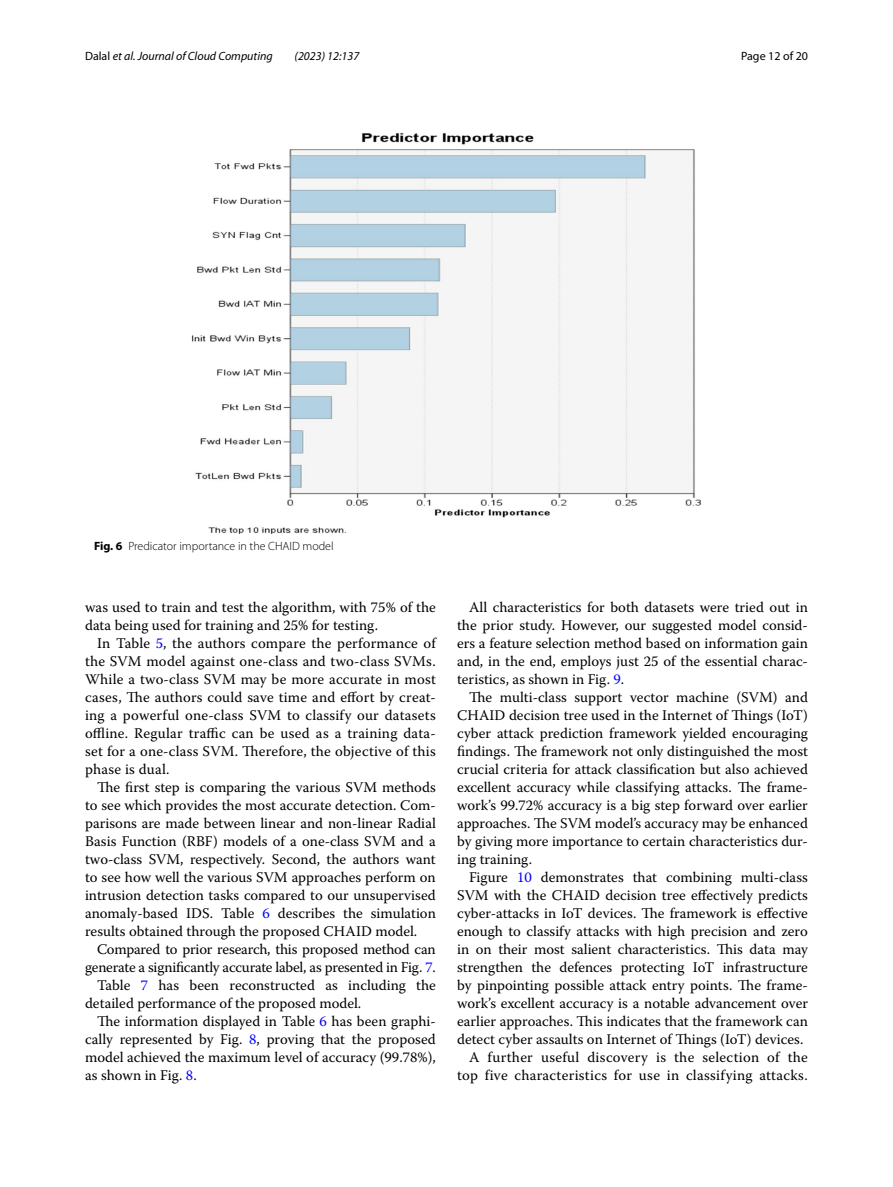
<style>
.page{position:relative;width:893px;height:1187px;background:#fff}
.page>*{position:absolute;margin:0;border:0;box-sizing:border-box;transform-origin:0 0}
.t1{font:14.7px/18px "Warnock Pro";color:#000;text-align:justify}
.t2{font:14.7px "Warnock Pro";letter-spacing:.02em;color:#000}
.t3{font:italic 12px "Myriad Pro";color:#000}
.t4{font:300 12px "Myriad Pro";color:#000}
.t5{font:12px "Myriad Pro";color:#000}
.s1{font-style:normal}
.s2{font-weight:700}
.s3{color:#00f}
</style>
<div class="page">
<img style="left:191px;top:133px;width:510px;height:401px">
<p class="t3" style="left:85px;top:48px;width:189px"><span class="s1">Dalal</span> et al. Journal of Cloud Computing</p>
<p class="t3" style="left:295px;top:48px;width:66px">(2023) 12:137</p>
<p class="t5" style="left:741px;top:48px;width:68px">Page 12 of 20</p>
<p class="t4" style="left:94px;top:539px;width:241px"><span class="s2">Fig. 6</span> Predicator importance in the CHAID model</p>
<p class="t1" style="left:85px;top:597px;width:352px">was used to train and test the algorithm, with 75% of the data being used for training and 25% for testing.</p>
<p class="t1" style="left:85px;top:633px;width:352px;text-indent:12px">In Table <span class="s3">5</span>, the authors compare the performance of the SVM model against one-class and two-class SVMs.<br>While a two-class SVM may be more accurate in most cases, The authors could save time and effort by creat&shy;ing a powerful one-class SVM to classify our datasets offline. Regular traffic can be used as a training data&shy;set for a one-class SVM. Therefore, the objective of this phase is dual.</p>
<p class="t1" style="left:85px;top:777px;width:352px;text-indent:12px">The first step is comparing the various SVM methods to see which provides the most accurate detection. Com&shy;parisons are made between linear and non-linear Radial Basis Function (RBF) models of a one-class SVM and a two-class SVM, respectively. Second, the authors want to see how well the various SVM approaches perform on intrusion detection tasks compared to our unsupervised anomaly-based IDS. Table <span class="s3">6</span> describes the simulation results obtained through the proposed CHAID model.</p>
<p class="t1" style="left:97px;top:939px;width:340px">Compared to prior research, this proposed method can</p>
<p class="t1" style="left:85px;top:957px;width:352px">generate a significantly accurate label, as presented in Fig. <span class="s3">7</span>.</p>
<p class="t1" style="left:97px;top:975px;width:340px">Table <span class="s3">7</span> has been reconstructed as including the</p>
<p class="t1" style="left:85px;top:993px;width:278px">detailed performance of the proposed model.</p>
<p class="t1" style="left:97px;top:1011px;width:340px">The information displayed in Table <span class="s3">6</span> has been graphi-</p>
<p class="t1" style="left:85px;top:1029px;width:352px">cally represented by Fig. <span class="s3">8</span>, proving that the proposed</p>
<p class="t1" style="left:85px;top:1047px;width:352px">model achieved the maximum level of accuracy (99.78%),</p>
<p class="t1" style="left:85px;top:1065px;width:113px">as shown in Fig. <span class="s3">8</span>.</p>
<p class="t1" style="left:457px;top:597px;width:352px;text-indent:12px">All characteristics for both datasets were tried out in the prior study. However, our suggested model consid&shy;ers a feature selection method based on information gain and, in the end, employs just 25 of the essential charac&shy;teristics, as shown in Fig. <span class="s3">9</span>.</p>
<p class="t1" style="left:457px;top:687px;width:352px;text-indent:12px">The multi-class support vector machine (SVM) and CHAID decision tree used in the Internet of Things (IoT) cyber attack prediction framework yielded encouraging findings. The framework not only distinguished the most crucial criteria for attack classification but also achieved excellent accuracy while classifying attacks. The frame&shy;work’s 99.72% accuracy is a big step forward over earlier approaches. The SVM model’s accuracy may be enhanced by giving more importance to certain characteristics dur&shy;ing training.</p>
<p class="t1" style="left:469px;top:867px;width:340px">Figure <span class="s3">10</span> demonstrates that combining multi-class</p>
<p class="t1" style="left:457px;top:885px;width:352px">SVM with the CHAID decision tree effectively predicts</p>
<p class="t1" style="left:457px;top:903px;width:352px">cyber-attacks in IoT devices. The framework is effective</p>
<p class="t1" style="left:457px;top:921px;width:352px">enough to classify attacks with high precision and zero</p>
<p class="t1" style="left:457px;top:939px;width:352px">in on their most salient characteristics. This data may</p>
<p class="t1" style="left:457px;top:957px;width:352px">strengthen the defences protecting IoT infrastructure</p>
<p class="t1" style="left:457px;top:975px;width:352px">by pinpointing possible attack entry points. The frame-</p>
<p class="t1" style="left:457px;top:993px;width:352px">work’s excellent accuracy is a notable advancement over</p>
<p class="t1" style="left:457px;top:1011px;width:352px">earlier approaches. This indicates that the framework can</p>
<p class="t1" style="left:457px;top:1029px;width:348px">detect cyber assaults on Internet of Things (IoT) devices.</p>
<p class="t2" style="left:469px;top:1047px;width:340px">A further useful discovery is the selection of the</p>
<p class="t2" style="left:457px;top:1065px;width:352px">top five characteristics for use in classifying attacks.</p>
</div>
